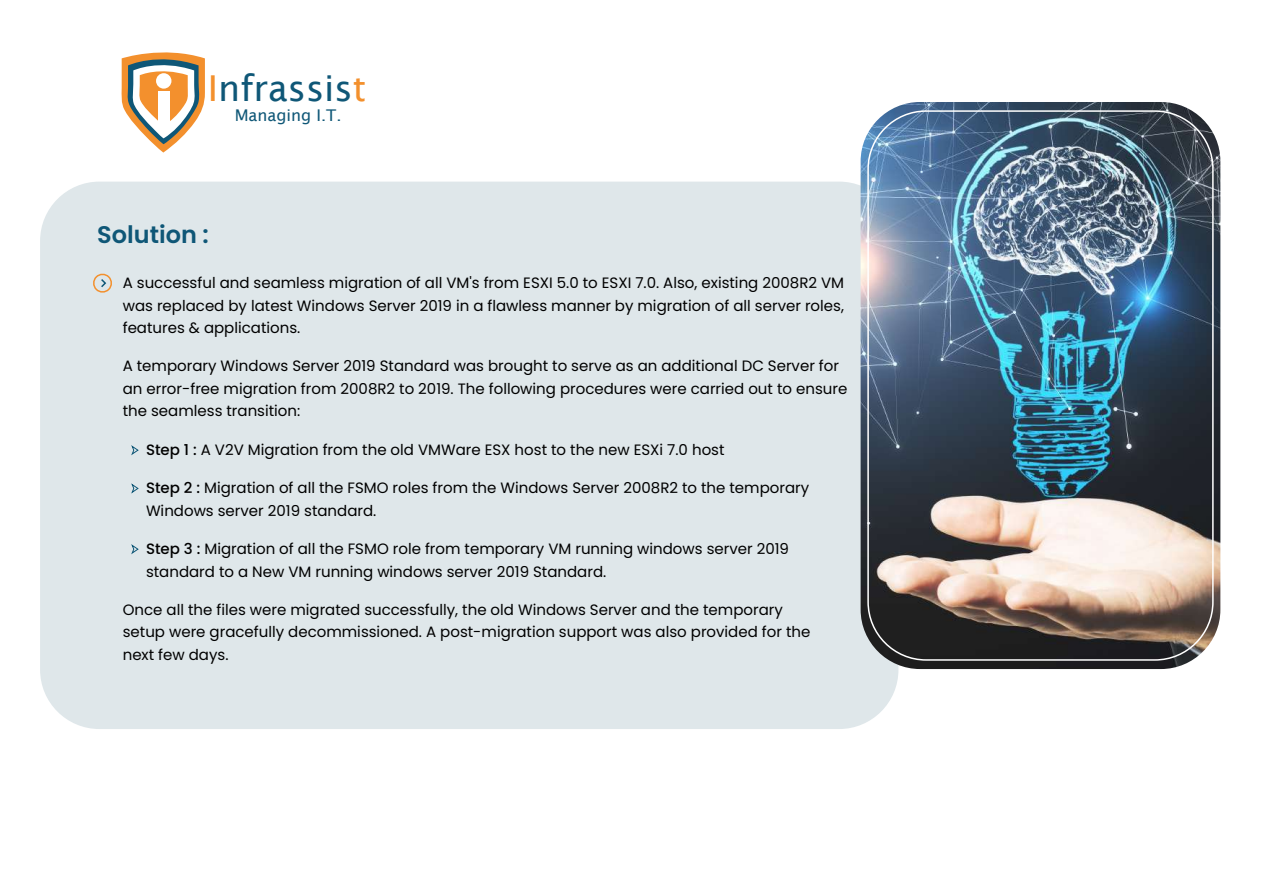
<style>
.page{position:relative;width:1263px;height:893px;background:#fff}
.page>*{position:absolute;margin:0;border:0;box-sizing:border-box;transform-origin:0 0}
.t1{font:35.7px "Lucida Sans";color:#0f5777}
.t2{font:600 24px "Poppins";color:#0f5777}
.t3{font:16.2px "Lucida Sans";color:#0f5777}
.t4{font:15px/22.5px "Poppins";color:#000}
.s1{color:#f3902d}
.s2{font-weight:500}
</style>
<div class="page">
<div style="left:40px;top:182px;width:858px;height:547px;background:#dfe7ea;border-radius:59px"></div>
<svg style="left:121px;top:52px;width:84px;height:101px"></svg>
<div style="left:156px;top:73px;width:15px;height:16px;background:#fff;border-radius:50%"></div>
<div style="left:158px;top:92px;width:11px;height:39px;background:#fff"></div>
<img style="left:861px;top:102px;width:359px;height:567px">
<svg style="left:93px;top:274px;width:19px;height:19px"></svg>
<svg style="left:131px;top:445px;width:8px;height:10px"></svg>
<svg style="left:131px;top:483px;width:8px;height:10px"></svg>
<svg style="left:131px;top:544px;width:8px;height:10px"></svg>
<div style="left:867px;top:110px;width:346px;height:551px;border:2px solid #fff;border-radius:58px"></div>
<h1 class="t1" style="left:208px;top:68px;width:160px"><span class="s1">I</span>nfrassis<span class="s1">t</span></h1>
<p class="t3" style="left:235px;top:106px;width:108px">Managing I.T.</p>
<h2 class="t2" style="left:97px;top:221px;width:113px">Solution :</h2>
<p class="t4" style="left:123px;top:272px;width:723px;text-align:justify">A successful and seamless migration of all VM's from ESXI 5.0 to ESXI 7.0. Also, existing 2008R2 VM was replaced by latest Windows Server 2019 in a flawless manner by migration of all server roles, features &amp; applications.</p>
<p class="t4" style="left:123px;top:355px;width:726px">A temporary Windows Server 2019 Standard was brought to serve as an additional DC Server for an error-free migration from 2008R2 to 2019. The following procedures were carried out to ensure the seamless transition:</p>
<p class="t4" style="left:146px;top:438px;width:580px"><span class="s2">Step 1 :</span> A V2V Migration from the old VMWare ESX host to the new ESXi 7.0 host</p>
<p class="t4" style="left:146px;top:477px;width:665px"><span class="s2">Step 2 :</span> Migration of all the FSMO roles from the Windows Server 2008R2 to the temporary<br>Windows server 2019 standard.</p>
<p class="t4" style="left:146px;top:538px;width:644px"><span class="s2">Step 3 :</span> Migration of all the FSMO role from temporary VM running windows server 2019 standard to a New VM running windows server 2019 Standard.</p>
<p class="t4" style="left:123px;top:598px;width:689px">Once all the files were migrated successfully, the old Windows Server and the temporary setup were gracefully decommissioned. A post-migration support was also provided for the next few days.</p>
</div>
